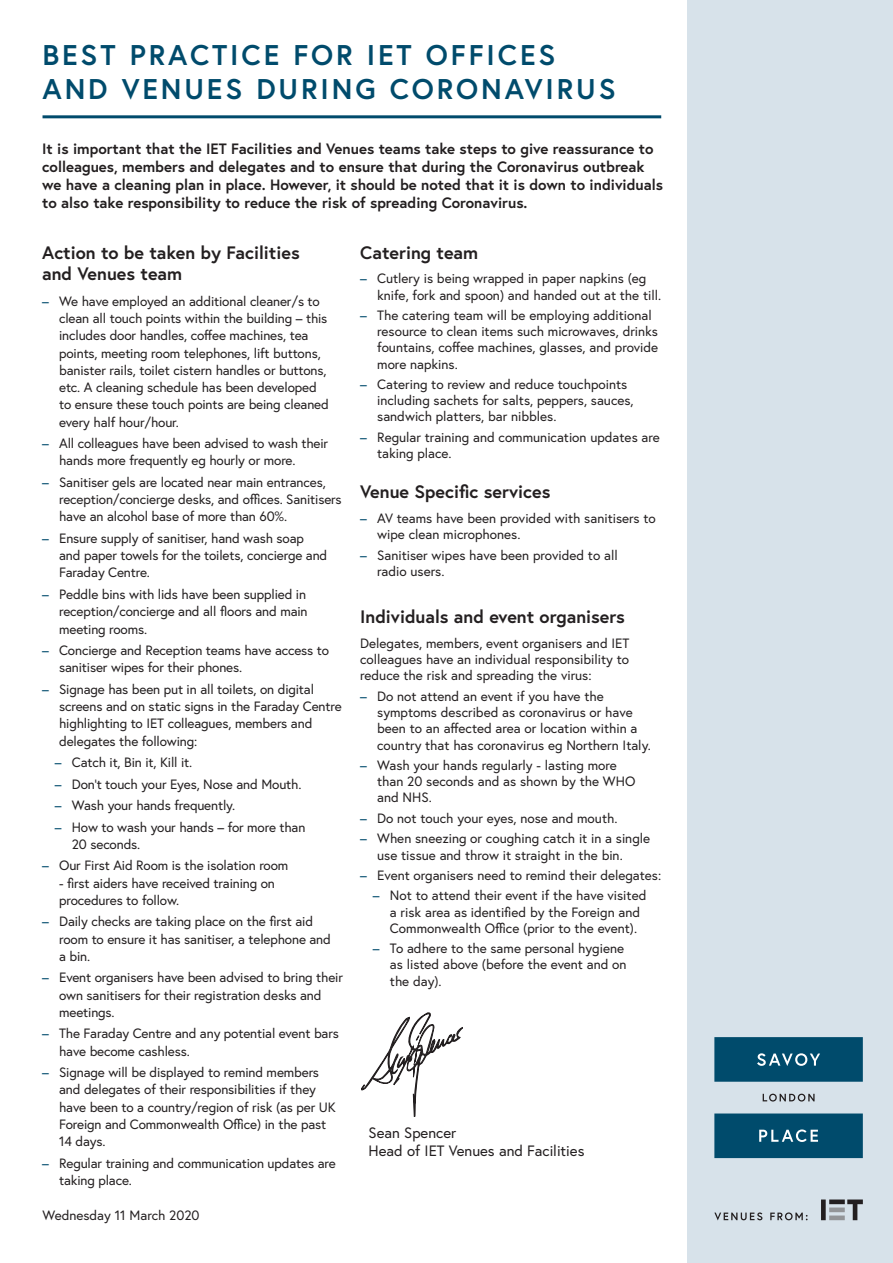
<style>
.page{position:relative;width:893px;height:1263px;background:#fff}
.page>*{position:absolute;margin:0;border:0;box-sizing:border-box;transform-origin:0 0}
.t1{font:700 28.5px/34.2px "Europa";letter-spacing:.1em;color:#004b6c}
.t2{font:700 18px/21.6px "Europa";color:#231f20}
.t3{font:700 15px/18px "Europa";color:#231f20}
.Annual_Report_-_body{font:15px "Europa";color:#231f20}
.t4{font:13.5px/17.2px "Europa";letter-spacing:-.01em;color:#231f20}
.s1{color:#004b6c}
</style>
<div class="page">
<hr style="left:43px;top:115px;width:618px;height:3px;background:#004b6c">
<div style="left:687px;top:0;width:206px;height:1263px;background:#d7e2ea"></div>
<svg style="left:821px;top:1199px;width:42px;height:21px"></svg>
<svg style="left:714px;top:1212px;width:48px;height:8px"></svg>
<svg style="left:770px;top:1212px;width:38px;height:8px"></svg>
<svg style="left:714px;top:1037px;width:149px;height:121px"></svg>
<svg style="left:361px;top:1013px;width:102px;height:103px"></svg>
<p class="t1" style="left:43px;top:37px;width:575px">BEST PRACTICE FOR IET OFFICES<br>AND VENUES DURING CORONAVIRUS</p>
<p class="t3" style="left:42px;top:139px;width:622px">It is important that the IET Facilities and Venues teams take steps to give reassurance to colleagues, members and delegates and to ensure that during the Coronavirus outbreak we have a cleaning plan in place. However, it should be noted that it is down to individuals to also take responsibility to reduce the risk of spreading Coronavirus.</p>
<p class="t2" style="left:42px;top:241px;width:259px">Action to be taken by Facilities and Venues team</p>
<p class="t4" style="left:59px;top:292px;width:271px;text-indent:-17px"><span class="s1">–</span> We have employed an additional cleaner/s to clean all touch points within the building – this includes door handles, coffee machines, tea points, meeting room telephones, lift buttons, banister rails, toilet cistern handles or buttons, etc. A cleaning schedule has been developed to ensure these touch points are being cleaned every half hour/hour.</p>
<p class="t4" style="left:59px;top:435px;width:271px;text-indent:-17px"><span class="s1">–</span> All colleagues have been advised to wash their hands more frequently eg hourly or more.</p>
<p class="t4" style="left:59px;top:473px;width:284px;text-indent:-17px"><span class="s1">–</span> Sanitiser gels are located near main entrances, reception/concierge desks, and offices. Sanitisers have an alcohol base of more than 60%.</p>
<p class="t4" style="left:59px;top:529px;width:270px;text-indent:-17px"><span class="s1">–</span> Ensure supply of sanitiser, hand wash soap and paper towels for the toilets, concierge and<br>Faraday Centre.</p>
<p class="t4" style="left:59px;top:585px;width:250px;text-align:justify;text-indent:-17px"><span class="s1">–</span> Peddle bins with lids have been supplied in reception/concierge and all floors and main meeting rooms.</p>
<p class="t4" style="left:59px;top:641px;width:272px;text-indent:-17px"><span class="s1">–</span> Concierge and Reception teams have access to sanitiser wipes for their phones.</p>
<p class="t4" style="left:59px;top:680px;width:284px;text-indent:-17px"><span class="s1">–</span> Signage has been put in all toilets, on digital screens and on static signs in the Faraday Centre highlighting to IET colleagues, members and delegates the following:</p>
<p class="t4" style="left:55px;top:753px;width:139px"><span class="s1">–</span> Catch it, Bin it, Kill it.</p>
<p class="t4" style="left:55px;top:775px;width:248px"><span class="s1">–</span> Don’t touch your Eyes, Nose and Mouth.</p>
<p class="t4" style="left:55px;top:796px;width:182px"><span class="s1">–</span> Wash your hands frequently.</p>
<p class="t4" style="left:72px;top:818px;width:235px;text-indent:-17px"><span class="s1">–</span> How to wash your hands – for more than<br>20 seconds.</p>
<p class="t4" style="left:42px;top:857px;width:248px"><span class="s1">–</span> Our First Aid Room is the isolation room</p>
<p class="t4" style="left:59px;top:874px;width:217px">- first aiders have received training on procedures to follow.</p>
<p class="t4" style="left:59px;top:913px;width:273px;text-indent:-17px"><span class="s1">–</span> Daily checks are taking place on the first aid room to ensure it has sanitiser, a telephone and a bin.</p>
<p class="t4" style="left:59px;top:969px;width:285px;text-indent:-17px"><span class="s1">–</span> Event organisers have been advised to bring their own sanitisers for their registration desks and meetings.</p>
<p class="t4" style="left:59px;top:1025px;width:281px;text-indent:-17px"><span class="s1">–</span> The Faraday Centre and any potential event bars have become cashless.</p>
<p class="t4" style="left:59px;top:1063px;width:278px;text-indent:-17px"><span class="s1">–</span> Signage will be displayed to remind members and delegates of their responsibilities if they have been to a country/region of risk (as per UK Foreign and Commonwealth Office) in the past 14 days.</p>
<p class="t4" style="left:59px;top:1154px;width:278px;text-indent:-17px"><span class="s1">–</span> Regular training and communication updates are taking place.</p>
<p class="t4" style="left:42px;top:1206px;width:159px">Wednesday 11 March 2020</p>
<p class="t2" style="left:360px;top:241px;width:120px">Catering team</p>
<p class="t4" style="left:377px;top:270px;width:285px;line-height:16.2px;text-indent:-17px"><span class="s1">–</span> Cutlery is being wrapped in paper napkins (eg knife, fork and spoon) and handed out at the till.</p>
<p class="t4" style="left:377px;top:307px;width:283px;line-height:16.2px;text-indent:-17px"><span class="s1">–</span> The catering team will be employing additional resource to clean items such microwaves, drinks fountains, coffee machines, glasses, and provide more napkins.</p>
<p class="t4" style="left:377px;top:376px;width:258px;line-height:16.2px;text-indent:-17px"><span class="s1">–</span> Catering to review and reduce touchpoints including sachets for salts, peppers, sauces, sandwich platters, bar nibbles.</p>
<p class="t4" style="left:377px;top:429px;width:284px;line-height:16.2px;text-indent:-17px"><span class="s1">–</span> Regular training and communication updates are taking place.</p>
<p class="t2" style="left:360px;top:481px;width:192px">Venue Specific services</p>
<p class="t4" style="left:377px;top:510px;width:280px;line-height:16.2px;text-indent:-17px"><span class="s1">–</span> AV teams have been provided with sanitisers to wipe clean microphones.</p>
<p class="t4" style="left:377px;top:547px;width:242px;line-height:16.2px;text-indent:-17px"><span class="s1">–</span> Sanitiser wipes have been provided to all radio users.</p>
<p class="t2" style="left:360px;top:606px;width:266px">Individuals and event organisers</p>
<p class="t4" style="left:360px;top:635px;width:271px;line-height:16.2px;text-align:justify">Delegates, members, event organisers and IET colleagues have an individual responsibility to reduce the risk and spreading the virus:</p>
<p class="t4" style="left:377px;top:688px;width:275px;line-height:16.2px;text-indent:-17px"><span class="s1">–</span> Do not attend an event if you have the symptoms described as coronavirus or have been to an affected area or location within a country that has coronavirus eg Northern Italy.</p>
<p class="t4" style="left:377px;top:757px;width:260px;line-height:16.2px;text-indent:-17px"><span class="s1">–</span> Wash your hands regularly - lasting more than 20 seconds and as shown by the WHO and NHS.</p>
<p class="t4" style="left:360px;top:809px;width:259px"><span class="s1">–</span> Do not touch your eyes, nose and mouth.</p>
<p class="t4" style="left:377px;top:830px;width:274px;line-height:16.2px;text-indent:-17px"><span class="s1">–</span> When sneezing or coughing catch it in a single use tissue and throw it straight in the bin.</p>
<p class="t4" style="left:360px;top:866px;width:303px"><span class="s1">–</span> Event organisers need to remind their delegates:</p>
<p class="t4" style="left:390px;top:887px;width:258px;line-height:16.2px;text-indent:-17px"><span class="s1">–</span> Not to attend their event if the have visited a risk area as identified by the Foreign and<br>Commonwealth Office (prior to the event).</p>
<p class="t4" style="left:390px;top:940px;width:238px;line-height:16.2px;text-indent:-17px"><span class="s1">–</span> To adhere to the same personal hygiene as listed above (before the event and on the day).</p>
<p class="Annual_Report_-_body" style="left:369px;top:1123px;width:89px">Sean Spencer</p>
<p class="Annual_Report_-_body" style="left:369px;top:1141px;width:217px">Head of IET Venues and Facilities</p>
</div>
